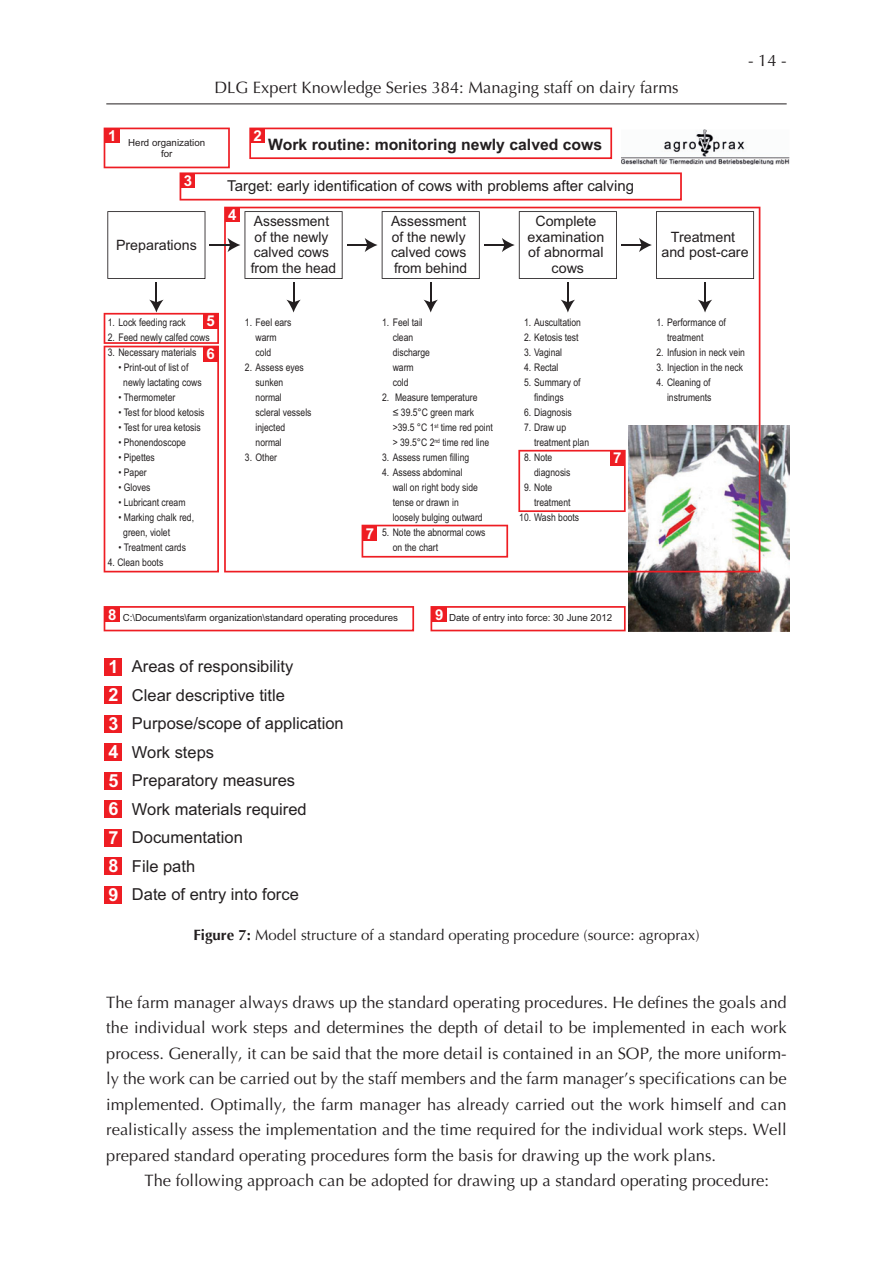
<style>
.page{position:relative;width:893px;height:1263px;background:#fff}
.page>*{position:absolute;margin:0;border:0;box-sizing:border-box;transform-origin:0 0}
.t1{font:700 18px "Arial";color:#fff}
.t2{font:16.5px/25.5px "Optima CELT";color:#231f20;text-align:justify}
.t3{font:16.5px/28.5px "Arial";color:#231f20}
.t4{font:700 15.75px "Arial";color:#231f20}
.t5{font:15px "Optima CELT";color:#231f20}
.t6{font:15px "Arial";color:#231f20}
.t7{font:700 15px "Arial";color:#fff}
.t8{font:14.25px/15.8px "Arial";color:#231f20;text-align:center}
.t9{font:10.5px/15px "Arial Narrow";color:#231f20}
.t10{font:9.75px/11.2px "Arial";color:#231f20;text-align:center}
.s1{font-weight:700;font-size:18px;color:#fff}
.s2{font-weight:700}
</style>
<div class="page">
<img style="left:629px;top:425px;width:160px;height:206px">
<svg style="left:104px;top:606px;width:310px;height:25px"></svg>
<svg style="left:430px;top:606px;width:196px;height:25px"></svg>
<svg style="left:104px;top:128px;width:578px;height:73px"></svg>
<svg style="left:224px;top:207px;width:536px;height:365px"></svg>
<hr style="left:210px;top:244px;width:21px;height:2px;background:#231f20">
<svg style="left:104px;top:211px;width:115px;height:361px"></svg>
<svg style="left:228px;top:211px;width:115px;height:101px"></svg>
<hr style="left:567px;top:282px;width:2px;height:21px;background:#231f20">
<svg style="left:561px;top:300px;width:14px;height:12px"></svg>
<hr style="left:704px;top:282px;width:2px;height:21px;background:#231f20">
<svg style="left:698px;top:300px;width:14px;height:12px"></svg>
<hr style="left:347px;top:244px;width:21px;height:2px;background:#231f20">
<svg style="left:365px;top:211px;width:115px;height:101px"></svg>
<hr style="left:484px;top:244px;width:22px;height:2px;background:#231f20">
<svg style="left:502px;top:211px;width:115px;height:68px"></svg>
<hr style="left:621px;top:244px;width:22px;height:2px;background:#231f20">
<svg style="left:639px;top:211px;width:115px;height:68px"></svg>
<div style="left:105px;top:128px;width:15px;height:15px;background:#ee1d23"></div>
<div style="left:250px;top:128px;width:15px;height:15px;background:#ee1d23"></div>
<div style="left:180px;top:173px;width:15px;height:15px;background:#ee1d23"></div>
<div style="left:225px;top:208px;width:15px;height:14px;background:#ee1d23"></div>
<div style="left:203px;top:314px;width:15px;height:15px;background:#ee1d23"></div>
<div style="left:203px;top:347px;width:15px;height:15px;background:#ee1d23"></div>
<div style="left:362px;top:526px;width:15px;height:15px;background:#ee1d23"></div>
<div style="left:105px;top:607px;width:15px;height:15px;background:#ee1d23"></div>
<div style="left:104px;top:658px;width:18px;height:18px;background:#ee1d23"></div>
<div style="left:104px;top:686px;width:18px;height:18px;background:#ee1d23"></div>
<div style="left:104px;top:715px;width:18px;height:18px;background:#ee1d23"></div>
<div style="left:104px;top:743px;width:18px;height:18px;background:#ee1d23"></div>
<div style="left:104px;top:772px;width:18px;height:18px;background:#ee1d23"></div>
<div style="left:104px;top:800px;width:18px;height:18px;background:#ee1d23"></div>
<div style="left:104px;top:829px;width:18px;height:17px;background:#ee1d23"></div>
<div style="left:104px;top:857px;width:18px;height:18px;background:#ee1d23"></div>
<div style="left:104px;top:886px;width:18px;height:17px;background:#ee1d23"></div>
<div style="left:432px;top:607px;width:15px;height:15px;background:#ee1d23"></div>
<div style="left:610px;top:451px;width:15px;height:15px;background:#ee1d23"></div>
<img style="left:621px;top:130px;width:168px;height:34px">
<hr style="left:106px;top:104px;width:681px;height:1px;background:#231f20">
<h2 class="t2" style="left:214px;top:75px;width:465px">DLG Expert Knowledge Series 384: Managing staff on dairy farms</h2>
<h2 class="t2" style="left:748px;top:48px;width:40px">- 14 -</h2>
<h3 class="t7" style="left:108px;top:126px;width:10px">1</h3>
<h3 class="t7" style="left:253px;top:126px;width:10px">2</h3>
<h3 class="t7" style="left:184px;top:171px;width:10px">3</h3>
<h3 class="t7" style="left:228px;top:205px;width:10px">4</h3>
<p class="t10" style="left:128px;top:137px;width:78px">Herd organization for</p>
<h3 class="t4" style="left:268px;top:134px;width:336px">Work routine: monitoring newly calved cows</h3>
<h3 class="t6" style="left:227px;top:176px;width:408px">Target: early identification of cows with problems after calving</h3>
<h3 class="t8" style="left:251px;top:213px;width:87px;text-align:left">Assessment of the newly calved cows from the head</h3>
<h3 class="t8" style="left:391px;top:213px;width:78px;text-align:justify">Assessment of the newly calved cows from behind</h3>
<h3 class="t8" style="left:527px;top:213px;width:78px">Complete examination of abnormal cows</h3>
<h3 class="t8" style="left:116px;top:237px;width:82px">Preparations</h3>
<h3 class="t7" style="left:206px;top:311px;width:10px">5</h3>
<h3 class="t7" style="left:206px;top:344px;width:10px">6</h3>
<p class="t9" style="left:108px;top:315px;width:80px">1. Lock feeding rack</p>
<p class="t9" style="left:108px;top:330px;width:104px">2. Feed newly calfed cows</p>
<p class="t9" style="left:108px;top:345px;width:90px">3. Necessary materials</p>
<p class="t9" style="left:123px;top:360px;width:80px;text-indent:-5px">• Print-out of list of newly lactating cows</p>
<p class="t9" style="left:118px;top:390px;width:58px">• Thermometer</p>
<p class="t9" style="left:118px;top:405px;width:88px">• Test for blood ketosis</p>
<p class="t9" style="left:118px;top:420px;width:84px">• Test for urea ketosis</p>
<p class="t9" style="left:118px;top:435px;width:69px">• Phonendoscope</p>
<p class="t9" style="left:118px;top:450px;width:38px">• Pipettes</p>
<p class="t9" style="left:118px;top:465px;width:30px">• Paper</p>
<p class="t9" style="left:118px;top:480px;width:34px">• Gloves</p>
<p class="t9" style="left:118px;top:495px;width:69px">• Lubricant cream</p>
<p class="t9" style="left:123px;top:510px;width:72px;text-indent:-5px">• Marking chalk red, green, violet</p>
<p class="t9" style="left:118px;top:540px;width:69px">• Treatment cards</p>
<p class="t9" style="left:108px;top:555px;width:57px">4. Clean boots</p>
<p class="t9" style="left:256px;top:315px;width:37px;text-indent:-11px">1. Feel ears warm cold</p>
<p class="t9" style="left:256px;top:360px;width:57px;text-indent:-11px">2. Assess eyes sunken normal<br>scleral vessels injected normal</p>
<p class="t9" style="left:245px;top:450px;width:34px">3. Other</p>
<h3 class="t7" style="left:366px;top:524px;width:10px">7</h3>
<p class="t9" style="left:393px;top:315px;width:39px;text-indent:-11px">1. Feel tail clean discharge warm cold</p>
<p class="t9" style="left:393px;top:390px;width:102px;text-indent:-11px">2. Measure temperature<br>≤ 39.5°C green mark &gt;39.5 °C 1<sup>st</sup> time red point &gt; 39.5°C 2<sup>nd</sup> time red line</p>
<p class="t9" style="left:382px;top:450px;width:89px">3. Assess rumen filling</p>
<p class="t9" style="left:393px;top:465px;width:91px;text-indent:-11px">4. Assess abdominal<br>wall on right body side tense or drawn in loosely bulging outward</p>
<p class="t9" style="left:393px;top:525px;width:94px;text-indent:-11px">5. Note the abnormal cows on the chart</p>
<p class="t9" style="left:524px;top:315px;width:58px">1. Auscultation</p>
<p class="t9" style="left:524px;top:330px;width:56px">2. Ketosis test</p>
<p class="t9" style="left:524px;top:345px;width:40px">3. Vaginal</p>
<p class="t9" style="left:524px;top:360px;width:36px">4. Rectal</p>
<p class="t9" style="left:534px;top:375px;width:48px;text-indent:-10px">5. Summary of findings</p>
<p class="t9" style="left:524px;top:405px;width:49px">6. Diagnosis</p>
<p class="t9" style="left:534px;top:420px;width:57px;text-indent:-10px">7. Draw up treatment plan</p>
<p class="t9" style="left:534px;top:450px;width:38px;text-indent:-10px">8. Note diagnosis</p>
<p class="t9" style="left:534px;top:480px;width:38px;text-indent:-10px">9. Note treatment</p>
<p class="t9" style="left:519px;top:510px;width:62px">10. Wash boots</p>
<h3 class="t7" style="left:613px;top:448px;width:10px">7</h3>
<h3 class="t7" style="left:108px;top:605px;width:10px">8</h3>
<h1 class="t1" style="left:108px;top:655px;width:12px">1</h1>
<h2 class="t3" style="left:108px;top:681px;width:237px"><span class="s1">2</span> Clear descriptive title<br><span class="s1">3</span> Purpose/scope of application<br><span class="s1">4</span> Work steps<br><span class="s1">5</span> Preparatory measures<br><span class="s1">6</span> Work materials required<br><span class="s1">7</span> Documentation<br><span class="s1">8</span> File path<br><span class="s1">9</span> Date of entry into force</h2>
<p class="t10" style="left:123px;top:612px;width:277px">C:\Documents\farm organization\standard operating procedures</p>
<h2 class="t3" style="left:132px;top:652px;width:163px">Areas of responsibility</h2>
<h3 class="t7" style="left:435px;top:605px;width:10px">9</h3>
<p class="t10" style="left:449px;top:612px;width:165px">Date of entry into force: 30 June 2012</p>
<h3 class="t8" style="left:661px;top:229px;width:89px">Treatment and post-care</h3>
<p class="t9" style="left:667px;top:315px;width:60px;text-indent:-11px">1. Performance of treatment</p>
<p class="t9" style="left:656px;top:345px;width:90px">2. Infusion in neck vein</p>
<p class="t9" style="left:656px;top:360px;width:88px">3. Injection in the neck</p>
<p class="t9" style="left:656px;top:375px;width:57px;text-align:right">4. Cleaning of instruments</p>
<h3 class="t5" style="left:193px;top:926px;width:508px"><span class="s2">Figure 7:</span> Model structure of a standard operating procedure (source: agroprax)</h3>
<p class="t2" style="left:106px;top:989px;width:682px">The farm manager always draws up the standard operating procedures. He defines the goals and the individual work steps and determines the depth of detail to be implemented in each work process. Generally, it can be said that the more detail is contained in an SOP, the more uniform&shy;ly the work can be carried out by the staff members and the farm manager’s specifications can be implemented. Optimally, the farm manager has already carried out the work himself and can realistically assess the implementation and the time required for the individual work steps. Well prepared standard operating procedures form the basis for drawing up the work plans.</p>
<h2 class="t2" style="left:145px;top:1168px;width:626px">The following approach can be adopted for drawing up a standard operating procedure:</h2>
</div>
